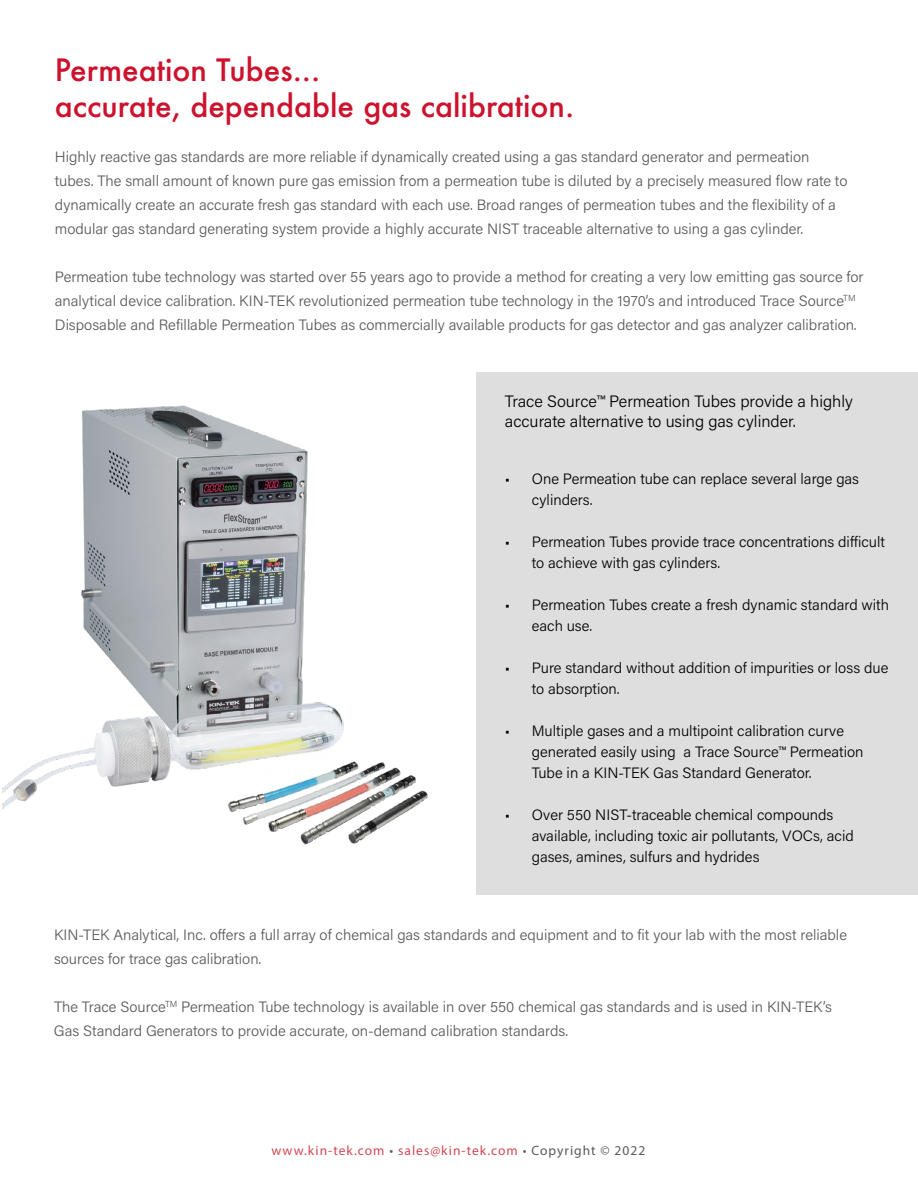
<style>
.page{position:relative;width:918px;height:1188px;background:#fff}
.page>*{position:absolute;margin:0;border:0;box-sizing:border-box;transform-origin:0 0}
.t1{font:500 30px/36px "Futura";color:#cd122d}
.t2{font:300 16.5px/19.8px "Acumin Pro";color:#000}
.t3{font:300 15px/24px "Acumin Pro";color:#58595b}
.t4{font:300 15px/21px "Acumin Pro";color:#000}
.t5{font:13.5px "Myriad Pro";letter-spacing:.075em;color:#d04953}
.s1{color:#58595b}
</style>
<div class="page">
<img style="left:2px;top:405px;width:426px;height:440px">
<div style="left:476px;top:372px;width:442px;height:523px;background:#dedede"></div>
<h1 class="t1" style="left:55px;top:51px;width:521px">Permeation Tubes...<br>accurate, dependable gas calibration.</h1>
<p class="t3" style="left:55px;top:144px;width:794px">Highly reactive gas standards are more reliable if dynamically created using a gas standard generator and permeation tubes. The small amount of known pure gas emission from a permeation tube is diluted by a precisely measured flow rate to dynamically create an accurate fresh gas standard with each use. Broad ranges of permeation tubes and the flexibility of a modular gas standard generating system provide a highly accurate NIST traceable alternative to using a gas cylinder.</p>
<p class="t3" style="left:55px;top:264px;width:810px">Permeation tube technology was started over 55 years ago to provide a method for creating a very low emitting gas source for analytical device calibration. KIN-TEK revolutionized permeation tube technology in the 1970’s and introduced Trace Source<sup>TM<br></sup>Disposable and Refillable Permeation Tubes as commercially available products for gas detector and gas analyzer calibration.</p>
<p class="t2" style="left:505px;top:391px;width:350px">Trace Source™ Permeation Tubes provide a highly accurate alternative to using gas cylinder.</p>
<p class="t4" style="left:532px;top:468px;width:329px;text-indent:-27px">• One Permeation tube can replace several large gas cylinders.</p>
<p class="t4" style="left:532px;top:531px;width:355px;text-indent:-27px">• Permeation Tubes provide trace concentrations difficult to achieve with gas cylinders.</p>
<p class="t4" style="left:532px;top:594px;width:359px;text-indent:-27px">• Permeation Tubes create a fresh dynamic standard with each use.</p>
<p class="t4" style="left:532px;top:657px;width:358px;text-indent:-27px">• Pure standard without addition of impurities or loss due to absorption.</p>
<p class="t4" style="left:532px;top:720px;width:333px;text-indent:-27px">• Multiple gases and a multipoint calibration curve generated easily using a Trace Source™ Permeation<br>Tube in a KIN-TEK Gas Standard Generator.</p>
<p class="t4" style="left:532px;top:804px;width:324px;text-indent:-27px">• Over 550 NIST-traceable chemical compounds available, including toxic air pollutants, VOCs, acid gases, amines, sulfurs and hydrides</p>
<p class="t3" style="left:54px;top:922px;width:795px">KIN-TEK Analytical, Inc. offers a full array of chemical gas standards and equipment and to fit your lab with the most reliable sources for trace gas calibration.</p>
<p class="t3" style="left:54px;top:994px;width:780px">The Trace Source<sup>TM</sup> Permeation Tube technology is available in over 550 chemical gas standards and is used in KIN-TEK’s<br>Gas Standard Generators to provide accurate, on-demand calibration standards.</p>
<p class="t5" style="left:272px;top:1142px;width:375px">www.kin-tek.com <span class="s1">•</span> sales@kin-tek.com <span class="s1">• Copyright © 2022</span></p>
</div>
